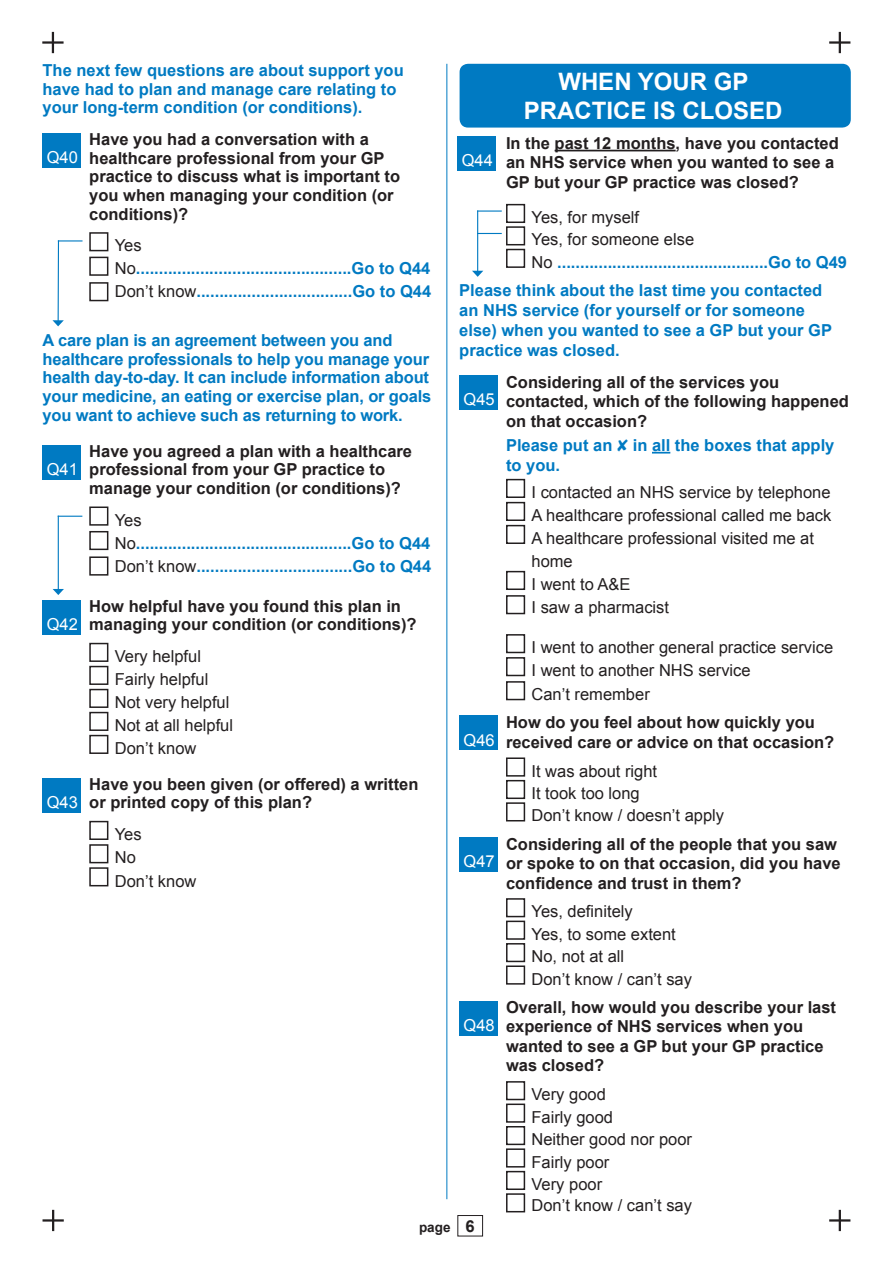
<style>
.page{position:relative;width:893px;height:1263px;background:#fff}
.page>*{position:absolute;margin:0;border:0;box-sizing:border-box;transform-origin:0 0}
.t1{font:700 24px/28.8px "Arial";color:#fff;text-align:center}
.t2{font:700 16.5px/18.8px "Arial";color:#231f20}
.t3{font:700 16.5px/18.8px "Arial";color:#007ac2}
.t4{font:16.5px/23.1px "Arial";color:#231f20}
.t5{font:16.5px "Arial";color:#fff}
.t6{font:700 13.5px "Arial";color:#231f20}
.s1{font-weight:400;color:#231f20}
.s2{font-size:16.5px}
</style>
<div class="page">
<hr style="left:52px;top:32px;width:2px;height:21px;background:#231f20">
<hr style="left:42px;top:41px;width:22px;height:3px;background:#231f20">
<hr style="left:52px;top:1210px;width:2px;height:21px;background:#231f20">
<hr style="left:43px;top:1219px;width:21px;height:2px;background:#231f20">
<hr style="left:839px;top:32px;width:2px;height:21px;background:#231f20">
<hr style="left:829px;top:41px;width:21px;height:3px;background:#231f20">
<hr style="left:839px;top:1210px;width:2px;height:21px;background:#231f20">
<hr style="left:829px;top:1219px;width:21px;height:2px;background:#231f20">
<div style="left:457px;top:1215px;width:26px;height:21px;border:1px solid #231f20"></div>
<div style="left:43px;top:133px;width:38px;height:34px;background:#007ac2"></div>
<div style="left:89px;top:232px;width:19px;height:19px;border:2px solid #231f20"></div>
<div style="left:89px;top:257px;width:19px;height:19px;border:2px solid #231f20"></div>
<div style="left:89px;top:282px;width:19px;height:19px;border:2px solid #231f20"></div>
<div style="left:43px;top:445px;width:38px;height:34px;background:#007ac2"></div>
<div style="left:89px;top:506px;width:19px;height:20px;border:2px solid #231f20"></div>
<div style="left:89px;top:531px;width:19px;height:19px;border:2px solid #231f20"></div>
<div style="left:89px;top:556px;width:19px;height:20px;border:2px solid #231f20"></div>
<div style="left:43px;top:600px;width:38px;height:34px;background:#007ac2"></div>
<div style="left:89px;top:643px;width:19px;height:19px;border:2px solid #231f20"></div>
<div style="left:89px;top:666px;width:19px;height:19px;border:2px solid #231f20"></div>
<div style="left:89px;top:689px;width:19px;height:19px;border:2px solid #231f20"></div>
<div style="left:89px;top:712px;width:19px;height:19px;border:2px solid #231f20"></div>
<div style="left:89px;top:735px;width:19px;height:19px;border:2px solid #231f20"></div>
<div style="left:43px;top:778px;width:38px;height:34px;background:#007ac2"></div>
<div style="left:89px;top:821px;width:19px;height:19px;border:2px solid #231f20"></div>
<div style="left:89px;top:844px;width:19px;height:19px;border:2px solid #231f20"></div>
<div style="left:89px;top:867px;width:19px;height:19px;border:2px solid #231f20"></div>
<hr style="left:555px;top:150px;width:121px;height:1px;background:#231f20">
<svg style="left:652px;top:452px;width:18px;height:1px"></svg>
<div style="left:506px;top:204px;width:19px;height:19px;border:2px solid #231f20"></div>
<div style="left:506px;top:226px;width:19px;height:19px;border:2px solid #231f20"></div>
<div style="left:506px;top:249px;width:19px;height:19px;border:2px solid #231f20"></div>
<div style="left:459px;top:375px;width:38px;height:34px;background:#007ac2"></div>
<div style="left:506px;top:479px;width:19px;height:19px;border:2px solid #231f20"></div>
<div style="left:506px;top:502px;width:19px;height:19px;border:2px solid #231f20"></div>
<div style="left:506px;top:525px;width:19px;height:19px;border:2px solid #231f20"></div>
<div style="left:506px;top:571px;width:19px;height:19px;border:2px solid #231f20"></div>
<div style="left:506px;top:595px;width:19px;height:19px;border:2px solid #231f20"></div>
<div style="left:506px;top:634px;width:19px;height:19px;border:2px solid #231f20"></div>
<div style="left:506px;top:657px;width:19px;height:19px;border:2px solid #231f20"></div>
<div style="left:506px;top:681px;width:19px;height:19px;border:2px solid #231f20"></div>
<div style="left:459px;top:716px;width:38px;height:34px;background:#007ac2"></div>
<div style="left:506px;top:757px;width:19px;height:20px;border:2px solid #231f20"></div>
<div style="left:506px;top:780px;width:19px;height:19px;border:2px solid #231f20"></div>
<div style="left:506px;top:802px;width:19px;height:19px;border:2px solid #231f20"></div>
<div style="left:459px;top:837px;width:38px;height:34px;background:#007ac2"></div>
<div style="left:506px;top:898px;width:19px;height:19px;border:2px solid #231f20"></div>
<div style="left:506px;top:921px;width:19px;height:19px;border:2px solid #231f20"></div>
<div style="left:506px;top:943px;width:19px;height:19px;border:2px solid #231f20"></div>
<div style="left:506px;top:965px;width:19px;height:20px;border:2px solid #231f20"></div>
<div style="left:459px;top:1001px;width:38px;height:34px;background:#007ac2"></div>
<div style="left:506px;top:1081px;width:19px;height:19px;border:2px solid #231f20"></div>
<div style="left:506px;top:1103px;width:19px;height:20px;border:2px solid #231f20"></div>
<div style="left:506px;top:1126px;width:19px;height:19px;border:2px solid #231f20"></div>
<div style="left:506px;top:1148px;width:19px;height:19px;border:2px solid #231f20"></div>
<div style="left:506px;top:1171px;width:19px;height:19px;border:2px solid #231f20"></div>
<div style="left:506px;top:1193px;width:19px;height:19px;border:2px solid #231f20"></div>
<div style="left:460px;top:64px;width:391px;height:64px;background:#007ac2;border-radius:9px"></div>
<div style="left:457px;top:136px;width:39px;height:34px;background:#007ac2"></div>
<hr style="left:446px;top:64px;width:1px;height:1135px;background:#007ac2">
<svg style="left:59px;top:516px;width:23px;height:1px"></svg>
<hr style="left:58px;top:516px;width:1px;height:74px;background:#007ac2">
<svg style="left:53px;top:589px;width:11px;height:6px"></svg>
<hr style="left:477px;top:210px;width:25px;height:2px;background:#007ac2">
<hr style="left:477px;top:210px;width:1px;height:61px;background:#007ac2">
<svg style="left:472px;top:271px;width:11px;height:6px"></svg>
<svg style="left:478px;top:233px;width:24px;height:1px"></svg>
<hr style="left:58px;top:240px;width:1px;height:81px;background:#007ac2">
<svg style="left:52px;top:320px;width:12px;height:6px"></svg>
<svg style="left:58px;top:240px;width:25px;height:1px"></svg>
<p class="t3" style="left:43px;top:61px;width:363px">The next few questions are about support you have had to plan and manage care relating to your long-term condition (or conditions).</p>
<p class="t5" style="left:47px;top:147px;width:33px">Q40</p>
<p class="t2" style="left:89px;top:130px;width:312px">Have you had a conversation with a healthcare professional from your GP practice to discuss what is important to you when managing your condition (or conditions)?</p>
<p class="t3" style="left:115px;top:235px;width:318px;line-height:23px"><span class="s1">Yes<br>No</span>...............................................Go to Q44<br><span class="s1">Don’t know</span>..................................Go to Q44</p>
<p class="t3" style="left:43px;top:331px;width:390px">A care plan is an agreement between you and healthcare professionals to help you manage your health day-to-day. It can include information about your medicine, an eating or exercise plan, or goals you want to achieve such as returning to work.</p>
<p class="t5" style="left:47px;top:458px;width:33px">Q41</p>
<p class="t2" style="left:89px;top:442px;width:324px">Have you agreed a plan with a healthcare professional from your GP practice to manage your condition (or conditions)?</p>
<p class="t3" style="left:115px;top:509px;width:318px;line-height:23px"><span class="s1">Yes<br>No</span>...............................................Go to Q44<br><span class="s1">Don’t know</span>..................................Go to Q44</p>
<p class="t5" style="left:47px;top:613px;width:33px">Q42</p>
<p class="t5" style="left:47px;top:791px;width:33px">Q43</p>
<p class="t2" style="left:89px;top:597px;width:329px">How helpful have you found this plan in managing your condition (or conditions)?</p>
<p class="t4" style="left:115px;top:645px;width:120px">Very helpful<br>Fairly helpful<br>Not very helpful<br>Not at all helpful<br>Don’t know</p>
<p class="t2" style="left:89px;top:775px;width:331px">Have you been given (or offered) a written or printed copy of this plan?</p>
<p class="t4" style="left:115px;top:823px;width:83px">Yes<br>No<br>Don’t know</p>
<h1 class="t1" style="left:524px;top:68px;width:260px">WHEN YOUR GP<br>PRACTICE IS CLOSED</h1>
<p class="t2" style="left:506px;top:134px;width:334px;line-height:19.5px">In the past 12 months, have you contacted an NHS service when you wanted to see a<br>GP but your GP practice was closed?</p>
<p class="t3" style="left:532px;top:207px;width:317px;line-height:22.5px"><span class="s1">Yes, for myself<br>Yes, for someone else<br>No</span> ..............................................Go to Q49</p>
<p class="t3" style="left:459px;top:281px;width:374px;line-height:19.8px">Please think about the last time you contacted an NHS service (for yourself or for someone else) when you wanted to see a GP but your GP practice was closed.</p>
<p class="t5" style="left:463px;top:389px;width:33px">Q45</p>
<p class="t5" style="left:462px;top:150px;width:33px">Q44</p>
<p class="t2" style="left:506px;top:373px;width:344px;line-height:19.5px">Considering all of the services you contacted, which of the following happened on that occasion?</p>
<p class="t3" style="left:506px;top:436px;width:330px;line-height:19.8px">Please put an in all the boxes that apply to you.</p>
<p class="t4" style="left:532px;top:481px;width:301px">I contacted an NHS service by telephone<br>A healthcare professional called me back<br>A healthcare professional visited me at home<br>I went to A&amp;E<br>I saw a pharmacist</p>
<p class="t4" style="left:532px;top:636px;width:303px;line-height:23.5px">I went to another general practice service<br>I went to another NHS service<br>Can’t remember</p>
<p class="t5" style="left:463px;top:729px;width:33px">Q46</p>
<p class="t5" style="left:463px;top:850px;width:33px">Q47</p>
<p class="t5" style="left:463px;top:1014px;width:33px">Q48</p>
<p class="t2" style="left:506px;top:713px;width:330px;line-height:19.5px">How do you feel about how quickly you received care or advice on that occasion?</p>
<p class="t4" style="left:532px;top:760px;width:194px;line-height:22.5px">It was about right<br>It took too long<br>Don’t know / doesn’t apply</p>
<p class="t2" style="left:506px;top:834px;width:336px;line-height:19.5px">Considering all of the people that you saw or spoke to on that occasion, did you have confidence and trust in them?</p>
<p class="t4" style="left:532px;top:900px;width:162px;line-height:22.5px">Yes, definitely<br>Yes, to some extent<br>No, not at all<br>Don’t know / can’t say</p>
<p class="t2" style="left:506px;top:997px;width:332px;line-height:19.6px">Overall, how would you describe your last experience of NHS services when you wanted to see a GP but your GP practice was closed?</p>
<p class="t4" style="left:532px;top:1083px;width:162px;line-height:22.2px">Very good<br>Fairly good<br>Neither good nor poor<br>Fairly poor<br>Very poor<br>Don’t know / can’t say</p>
<p class="t6" style="left:419px;top:1218px;width:57px">page <span class="s2">6</span></p>
</div>
